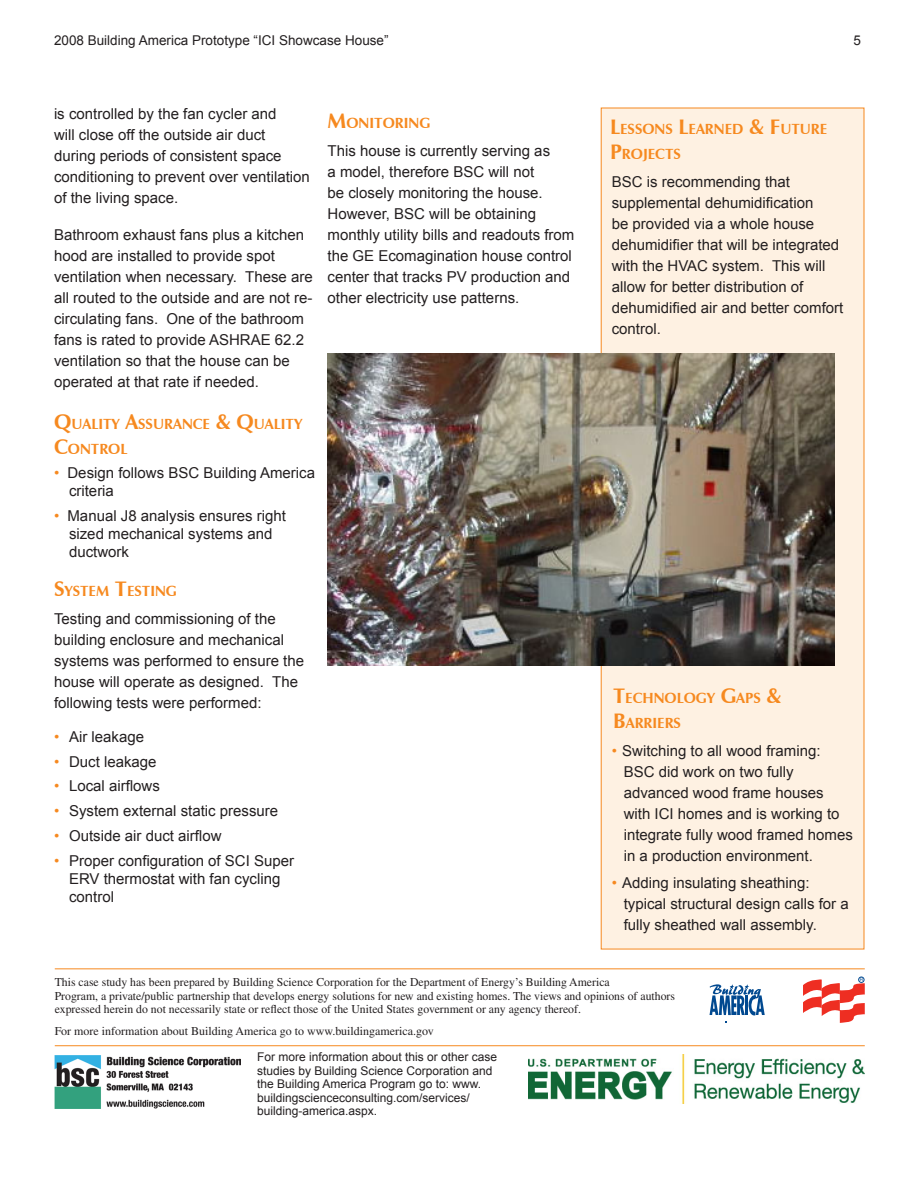
<style>
.page{position:relative;width:918px;height:1188px;background:#fff}
.page>*{position:absolute;margin:0;border:0;box-sizing:border-box;transform-origin:0 0}
.t1{font:15px/21px "Arial";color:#231f20}
.t2{font:700 14.7px/25.2px "Zapf Humanist 601 BT";color:#f6891f}
.t3{font:13.5px "Arial";color:#231f20}
.t4{font:12px/13.5px "Times";color:#231f20}
.t5{font:12px/13.5px "Arial";color:#231f20}
.t6{font:4.65px "Helvetica";color:#014990}
.s1{font-size:21px}
.s2{color:#f6891f}
</style>
<div class="page">
<div style="left:601px;top:108px;width:263px;height:841px;background:#fef1e2"></div>
<hr style="left:55px;top:969px;width:810px;height:1px;background:#f6891f">
<hr style="left:55px;top:1045px;width:810px;height:1px;background:#f6891f">
<img style="left:328px;top:353px;width:506px;height:312px">
<svg style="left:710px;top:977px;width:155px;height:46px"></svg>
<img style="left:55px;top:1056px;width:186px;height:53px">
<img style="left:528px;top:1054px;width:337px;height:50px">
<p class="t3" style="left:54px;top:31px;width:336px">2008 Building America Prototype “ICI Showcase House”</p>
<p class="t3" style="left:853px;top:31px;width:9px">5</p>
<p class="t1" style="left:54px;top:103px;width:257px">is controlled by the fan cycler and<br>will close off the outside air duct during periods of consistent space conditioning to prevent over ventilation of the living space.</p>
<p class="t1" style="left:54px;top:225px;width:260px">Bathroom exhaust fans plus a kitchen hood are installed to provide spot ventilation when necessary. These are all routed to the outside and are not re&shy;circulating fans. One of the bathroom fans is rated to provide ASHRAE 62.2 ventilation so that the house can be operated at that rate if needed.</p>
<p class="t2" style="left:54px;top:411px;width:250px"><span class="s1">Q</span>UALITY <span class="s1">A</span>SSURANCE <span class="s1">&amp; Q</span>UALITY<br><span class="s1">C</span>ONTROL</p>
<p class="t1" style="left:69px;top:464px;width:248px;line-height:18px;text-indent:-15px"><span class="s2">•</span> Design follows BSC Building America criteria</p>
<p class="t1" style="left:69px;top:507px;width:218px;line-height:18px;text-indent:-15px"><span class="s2">•</span> Manual J8 analysis ensures right sized mechanical systems and ductwork</p>
<h5 class="t2" style="left:54px;top:578px;width:124px"><span class="s1">S</span>YSTEM <span class="s1">T</span>ESTING</h5>
<p class="t1" style="left:54px;top:608px;width:252px">Testing and commissioning of the building enclosure and mechanical systems was performed to ensure the house will operate as designed. The following tests were performed:</p>
<p class="t1" style="left:54px;top:726px;width:92px"><span class="s2">•</span> Air leakage</p>
<p class="t1" style="left:54px;top:751px;width:104px"><span class="s2">•</span> Duct leakage</p>
<p class="t1" style="left:54px;top:776px;width:107px"><span class="s2">•</span> Local airflows</p>
<p class="t1" style="left:54px;top:801px;width:226px"><span class="s2">•</span> System external static pressure</p>
<p class="t1" style="left:54px;top:825px;width:169px"><span class="s2">•</span> Outside air duct airflow</p>
<p class="t1" style="left:69px;top:852px;width:227px;line-height:18px;text-indent:-15px"><span class="s2">•</span> Proper configuration of SCI Super<br>ERV thermostat with fan cycling control</p>
<h5 class="t2" style="left:328px;top:111px;width:104px"><span class="s1">M</span>ONITORING</h5>
<p class="t1" style="left:328px;top:140px;width:248px">This house is currently serving as<br>a model, therefore BSC will not<br>be closely monitoring the house.<br>However, BSC will be obtaining monthly utility bills and readouts from the GE Ecomagination house control center that tracks PV production and other electricity use patterns.</p>
<p class="t2" style="left:610px;top:117px;width:219px"><span class="s1">L</span>ESSONS <span class="s1">L</span>EARNED <span class="s1">&amp; F</span>UTURE<br><span class="s1">P</span>ROJECTS</p>
<p class="t1" style="left:612px;top:172px;width:233px">BSC is recommending that supplemental dehumidification<br>be provided via a whole house dehumidifier that will be integrated with the HVAC system. This will allow for better distribution of dehumidified air and better comfort control.</p>
<p class="t2" style="left:613px;top:685px;width:170px"><span class="s1">T</span>ECHNOLOGY <span class="s1">G</span>APS <span class="s1">&amp;<br>B</span>ARRIERS</p>
<p class="t1" style="left:624px;top:740px;width:231px;text-indent:-12px"><span class="s2">•</span> Switching to all wood framing:<br>BSC did work on two fully advanced wood frame houses with ICI homes and is working to integrate fully wood framed homes in a production environment.</p>
<p class="t1" style="left:624px;top:873px;width:227px;text-indent:-12px"><span class="s2">•</span> Adding insulating sheathing: typical structural design calls for a fully sheathed wall assembly.</p>
<p class="t4" style="left:55px;top:975px;width:622px">This case study has been prepared by Building Science Corporation for the Department of Energy’s Building America<br>Program, a private/public partnership that develops energy solutions for new and existing homes. The views and opinions of authors expressed herein do not necessarily state or reflect those of the United States government or any agency thereof.</p>
<p class="t4" style="left:55px;top:1024px;width:381px">For more information about Building America go to www.buildingamerica.gov</p>
<p class="t5" style="left:257px;top:1050px;width:242px">For more information about this or other case studies by Building Science Corporation and the Building America Program go to: www. buildingscienceconsulting.com/services/ building-america.aspx.</p>
<p class="t6" style="left:860px;top:976px;width:5px">R</p>
</div>
